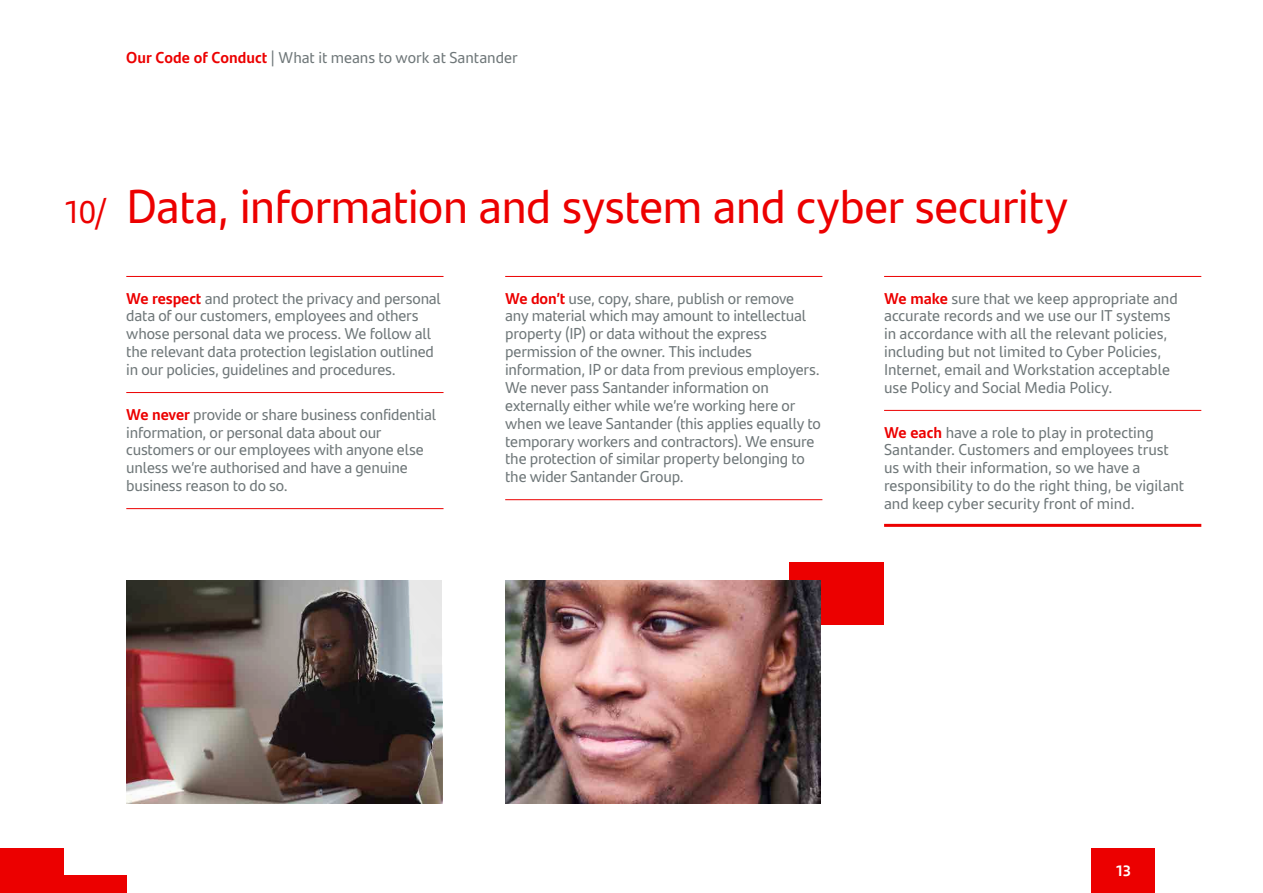
<style>
.page{position:relative;width:1263px;height:893px;background:#fff}
.page>*{position:absolute;margin:0;border:0;box-sizing:border-box;transform-origin:0 0}
.t1{font:47.25px "Santander Text";letter-spacing:-.015em;color:#ec0000}
.t2{font:15.75px/17.9px "Santander Text";letter-spacing:-.01em;color:#6f7779}
.t3{font:700 15px "Santander Headline";color:#fff}
.s1{font-weight:700;color:#ec0000}
.s2{font-size:31.5px}
</style>
<div class="page">
<div style="left:789px;top:563px;width:95px;height:62px;background:#ec0000"></div>
<div style="left:0;top:848px;width:63px;height:45px;background:#ec0000"></div>
<div style="left:0;top:875px;width:126px;height:18px;background:#ec0000"></div>
<img style="left:505px;top:580px;width:316px;height:224px">
<img style="left:126px;top:580px;width:316px;height:224px">
<hr style="left:126px;top:276px;width:317px;height:1px;background:#ec0000">
<hr style="left:126px;top:392px;width:317px;height:1px;background:#ec0000">
<hr style="left:126px;top:508px;width:317px;height:1px;background:#ec0000">
<hr style="left:505px;top:276px;width:317px;height:1px;background:#ec0000">
<hr style="left:505px;top:499px;width:317px;height:1px;background:#ec0000">
<hr style="left:884px;top:276px;width:317px;height:1px;background:#ec0000">
<hr style="left:884px;top:410px;width:317px;height:1px;background:#ec0000">
<hr style="left:884px;top:524px;width:317px;height:3px;background:#ec0000">
<div style="left:1091px;top:848px;width:64px;height:45px;background:#ec0000"></div>
<p class="t2" style="left:126px;top:47px;width:393px"><span class="s1">Our Code of Conduct</span> | What it means to work at Santander</p>
<h1 class="t1" style="left:63px;top:171px;width:1006px"><span class="s2">10/</span> Data, information and system and cyber security</h1>
<p class="t2" style="left:126px;top:288px;width:316px"><span class="s1">We respect</span> and protect the privacy and personal data of our customers, employees and others whose personal data we process. We follow all the relevant data protection legislation outlined in our policies, guidelines and procedures.</p>
<p class="t2" style="left:126px;top:404px;width:311px"><span class="s1">We never</span> provide or share business confidential information, or personal data about our customers or our employees with anyone else unless we’re authorised and have a genuine business reason to do so.</p>
<p class="t2" style="left:505px;top:288px;width:317px"><span class="s1">We don’t</span> use, copy, share, publish or remove any material which may amount to intellectual property (IP) or data without the express permission of the owner. This includes information, IP or data from previous employers.<br>We never pass Santander information on externally either while we’re working here or when we leave Santander (this applies equally to temporary workers and contractors). We ensure the protection of similar property belonging to the wider Santander Group.</p>
<p class="t2" style="left:884px;top:288px;width:295px"><span class="s1">We make</span> sure that we keep appropriate and accurate records and we use our IT systems in accordance with all the relevant policies, including but not limited to Cyber Policies, Internet, email and Workstation acceptable use Policy and Social Media Policy.</p>
<p class="t2" style="left:884px;top:422px;width:302px"><span class="s1">We each</span> have a role to play in protecting Santander. Customers and employees trust us with their information, so we have a responsibility to do the right thing, be vigilant and keep cyber security front of mind.</p>
<p class="t3" style="left:1115px;top:859px;width:17px">13</p>
</div>
